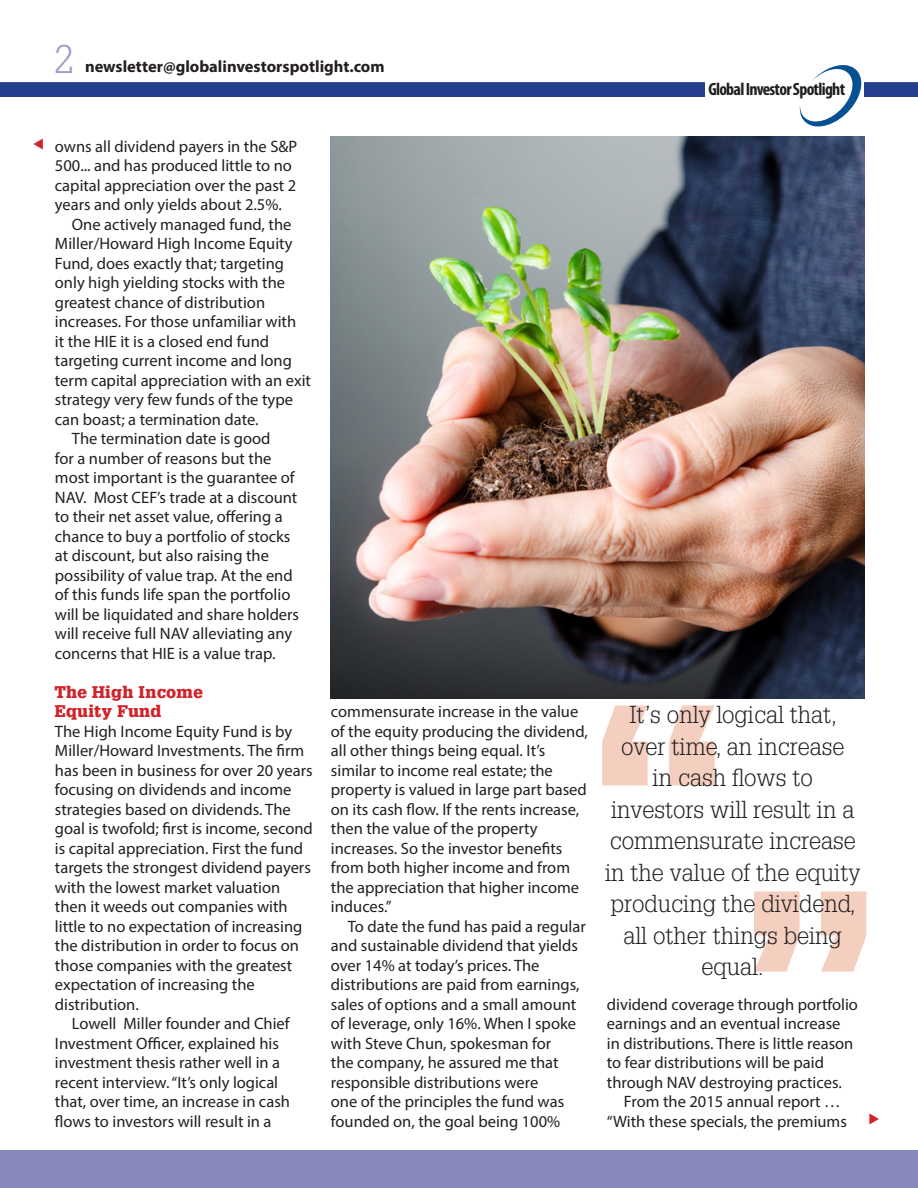
<style>
.page{position:relative;width:918px;height:1188px;background:#fff}
.page>*{position:absolute;margin:0;border:0;box-sizing:border-box;transform-origin:0 0}
.t1{font:900 261.3px "Glypha";color:#f4cfc0}
.t2{font:300 39px "Glypha";color:#9b9bc6}
.GIS_quote{font:300 24px/31.5px "Glypha";color:#231f20;text-align:center}
.t3{font:700 condensed 17.85px "Myriad Pro";letter-spacing:-.04em;color:#1e1f1d}
.gis_body_1{font:16.5px/19.5px "Myriad Pro";color:#231f20}
.t4{font:700 16.5px "Myriad Pro";color:#231f20}
.GIS_x_head{font:900 16.5px/19.5px "Glypha";letter-spacing:.02em;color:#d1232a}
</style>
<div class="page">
<div style="left:0;top:0;width:918px;height:97px;background:#253f8e"></div>
<div style="left:0;top:0;width:918px;height:82px;background:#fff"></div>
<div style="left:706px;top:16px;width:158px;height:122px;background:#fff"></div>
<svg style="left:799px;top:65px;width:62px;height:61px"></svg>
<div style="left:0;top:1150px;width:918px;height:38px;background:#8688ba"></div>
<img style="left:330px;top:136px;width:535px;height:563px">
<p class="t2" style="left:54px;top:37px;width:21px">2</p>
<p class="t4" style="left:85px;top:55px;width:301px">newsletter@globalinvestorspotlight.com</p>
<p class="t3" style="left:708px;top:78px;width:138px">Global Investor Spotlight</p>
<p class="gis_body_1" style="left:55px;top:136px;width:244px">owns all dividend payers in the S&amp;P 500... and has produced little to no capital appreciation over the past 2 years and only yields about 2.5%.</p>
<p class="gis_body_1" style="left:55px;top:214px;width:258px;text-indent:17px">One actively managed fund, the Miller/Howard High Income Equity Fund, does exactly that; targeting only high yielding stocks with the greatest chance of distribution increases. For those unfamiliar with<br>it the HIE it is a closed end fund targeting current income and long term capital appreciation with an exit strategy very few funds of the type can boast; a termination date.</p>
<p class="gis_body_1" style="left:55px;top:428px;width:246px;text-indent:17px">The termination date is good<br>for a number of reasons but the most important is the guarantee of NAV. Most CEF’s trade at a discount to their net asset value, offering a chance to buy a portfolio of stocks at discount, but also raising the possibility of value trap. At the end of this funds life span the portfolio will be liquidated and share holders will receive full NAV alleviating any concerns that HIE is a value trap.</p>
<p class="GIS_x_head" style="left:55px;top:682px;width:149px">The High Income<br>Equity Fund</p>
<p class="gis_body_1" style="left:55px;top:721px;width:259px">The High Income Equity Fund is by Miller/Howard Investments. The firm has been in business for over 20 years focusing on dividends and income strategies based on dividends. The goal is twofold; first is income, second is capital appreciation. First the fund targets the strongest dividend payers with the lowest market valuation then it weeds out companies with little to no expectation of increasing the distribution in order to focus on those companies with the greatest expectation of increasing the distribution.</p>
<p class="gis_body_1" style="left:55px;top:1013px;width:237px;text-indent:17px">Lowell Miller founder and Chief Investment Officer, explained his investment thesis rather well in a recent interview. “It’s only logical that, over time, an increase in cash flows to investors will result in a</p>
<p class="gis_body_1" style="left:331px;top:701px;width:258px">commensurate increase in the value of the equity producing the dividend, all other things being equal. It’s similar to income real estate; the property is valued in large part based on its cash flow. If the rents increase, then the value of the property increases. So the investor benefits from both higher income and from the appreciation that higher income induces.”</p>
<p class="gis_body_1" style="left:331px;top:916px;width:256px;text-indent:17px">To date the fund has paid a regular and sustainable dividend that yields over 14% at today’s prices. The distributions are paid from earnings, sales of options and a small amount of leverage, only 16%. When I spoke with Steve Chun, spokesman for<br>the company, he assured me that responsible distributions were<br>one of the principles the fund was founded on, the goal being 100%</p>
<p class="t1" style="left:586px;top:641px;width:147px">“</p>
<p class="GIS_quote" style="left:629px;top:700px;width:209px">It’s only logical that,</p>
<p class="GIS_quote" style="left:621px;top:731px;width:225px">over time, an increase</p>
<p class="GIS_quote" style="left:653px;top:763px;width:162px">in cash flows to</p>
<p class="GIS_quote" style="left:611px;top:794px;width:245px">investors will result in a</p>
<p class="GIS_quote" style="left:610px;top:826px;width:247px">commensurate increase</p>
<p class="GIS_quote" style="left:605px;top:857px;width:257px">in the value of the equity producing the dividend, all other things being equal.</p>
<p class="t1" style="left:883px;top:1036px;width:147px;rotate:-180deg">“</p>
<p class="gis_body_1" style="left:607px;top:994px;width:253px">dividend coverage through portfolio earnings and an eventual increase<br>in distributions. There is little reason to fear distributions will be paid through NAV destroying practices.</p>
<p class="gis_body_1" style="left:607px;top:1091px;width:241px;text-indent:17px">From the 2015 annual report … “With these specials, the premiums</p>
</div>
